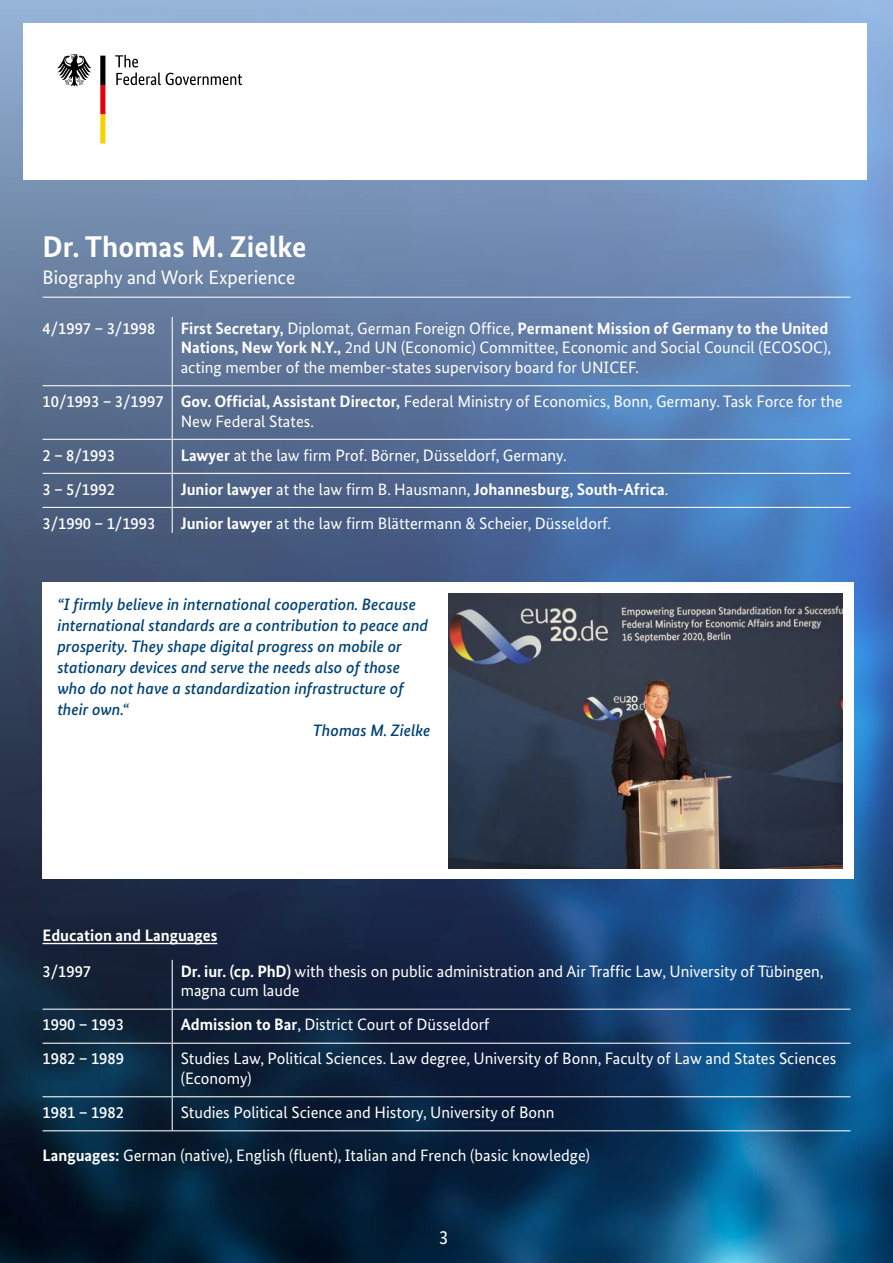
<style>
.page{position:relative;width:893px;height:1263px;background:#fff}
.page>*{position:absolute;margin:0;border:0;box-sizing:border-box;transform-origin:0 0}
.t1{font:700 30px "Bundes Sans";color:#fff}
.t2{font:19.5px "Bundes Sans";color:#fff}
.P_Tabelle{font:16.5px/19.5px "Bundes Sans";color:#fff}
.t3{font:italic 500 16.5px/21px "Bundes Sans";color:#004377}
.P_Tabelle-2{font:500 16.5px "Bundes Sans";color:#fff}
.P_Tabelle-3{font:700 16.5px "Bundes Sans";color:#fff}
.s1{font-weight:700}
.s2{font-weight:400}
</style>
<div class="page">
<img style="left:0;top:0;width:893px;height:1263px">
<div style="left:23px;top:23px;width:844px;height:156px;background:#fff"></div>
<svg style="left:115px;top:55px;width:127px;height:30px"></svg>
<svg style="left:57px;top:54px;width:34px;height:32px"></svg>
<svg style="left:100px;top:56px;width:5px;height:88px"></svg>
<hr style="left:172px;top:317px;width:1px;height:68px;background:#fff">
<hr style="left:172px;top:386px;width:1px;height:53px;background:#fff">
<hr style="left:172px;top:440px;width:1px;height:33px;background:#fff">
<hr style="left:172px;top:474px;width:1px;height:33px;background:#fff">
<svg style="left:172px;top:508px;width:1px;height:25px"></svg>
<hr style="left:43px;top:439px;width:129px;height:1px;background:#fff">
<hr style="left:172px;top:439px;width:678px;height:1px;background:#fff">
<hr style="left:43px;top:473px;width:129px;height:1px;background:#fff">
<hr style="left:172px;top:473px;width:678px;height:1px;background:#fff">
<hr style="left:43px;top:507px;width:129px;height:1px;background:#fff">
<hr style="left:172px;top:507px;width:678px;height:1px;background:#fff">
<hr style="left:43px;top:385px;width:129px;height:1px;background:#fff">
<hr style="left:172px;top:385px;width:678px;height:1px;background:#fff">
<hr style="left:43px;top:1130px;width:129px;height:1px;background:#fff">
<hr style="left:172px;top:1130px;width:678px;height:1px;background:#fff">
<hr style="left:172px;top:960px;width:1px;height:49px;background:#fff">
<hr style="left:43px;top:1009px;width:129px;height:1px;background:#fff">
<hr style="left:172px;top:1009px;width:678px;height:1px;background:#fff">
<hr style="left:172px;top:1010px;width:1px;height:33px;background:#fff">
<hr style="left:43px;top:1043px;width:129px;height:1px;background:#fff">
<hr style="left:172px;top:1043px;width:678px;height:1px;background:#fff">
<hr style="left:172px;top:1044px;width:1px;height:52px;background:#fff">
<hr style="left:43px;top:1096px;width:129px;height:1px;background:#fff">
<hr style="left:172px;top:1096px;width:678px;height:1px;background:#fff">
<hr style="left:172px;top:1097px;width:1px;height:33px;background:#fff">
<hr style="left:43px;top:943px;width:174px;height:1px;background:#fff">
<hr style="left:43px;top:297px;width:807px;height:1px;background:#fff">
<div style="left:43px;top:583px;width:811px;height:296px;background:#fff"></div>
<img style="left:448px;top:594px;width:394px;height:275px">
<h1 class="t1" style="left:43px;top:229px;width:265px">Dr. Thomas M. Zielke</h1>
<h2 class="t2" style="left:43px;top:265px;width:254px">Biography and Work Experience</h2>
<p class="P_Tabelle-2" style="left:43px;top:318px;width:114px">4/1997 – 3/1998</p>
<p class="P_Tabelle" style="left:181px;top:318px;width:652px"><span class="s1">First Secretary,</span> Diplomat, German Foreign Office, <span class="s1">Permanent Mission of Germany to the United<br>Nations, New York N.Y.,</span> 2nd UN (Economic) Committee, Economic and Social Council (ECOSOC), acting member of the member-states supervisory board for UNICEF.</p>
<p class="P_Tabelle-2" style="left:43px;top:391px;width:123px">10/1993 – 3/1997</p>
<p class="P_Tabelle" style="left:181px;top:391px;width:663px"><span class="s1">Gov. Official, Assistant Director,</span> Federal Ministry of Economics, Bonn, Germany. Task Force for the<br>New Federal States.</p>
<p class="P_Tabelle-2" style="left:43px;top:445px;width:74px">2 – 8/1993</p>
<p class="P_Tabelle" style="left:181px;top:445px;width:388px"><span class="s1">Lawyer</span> at the law firm Prof. Börner, Düsseldorf, Germany.</p>
<p class="P_Tabelle-2" style="left:43px;top:479px;width:74px">3 – 5/1992</p>
<p class="P_Tabelle-3" style="left:181px;top:479px;width:489px">Junior lawyer <span class="s2">at the law firm B. Hausmann,</span> Johannesburg, South-Africa<span class="s2">.</span></p>
<p class="P_Tabelle-2" style="left:43px;top:513px;width:114px">3/1990 – 1/1993</p>
<p class="P_Tabelle" style="left:181px;top:513px;width:432px"><span class="s1">Junior lawyer</span> at the law firm Blättermann &amp; Scheier, Düsseldorf.</p>
<p class="t3" style="left:57px;top:594px;width:372px">“I firmly believe in international cooperation. Because international standards are a contribution to peace and prosperity. They shape digital progress on mobile or stationary devices and serve the needs also of those who do not have a standardization infrastructure of their own.“</p>
<p class="t3" style="left:313px;top:720px;width:119px">Thomas M. Zielke</p>
<h3 class="P_Tabelle-3" style="left:43px;top:926px;width:176px">Education and Languages</h3>
<p class="P_Tabelle-2" style="left:43px;top:961px;width:50px">3/1997</p>
<p class="P_Tabelle" style="left:181px;top:961px;width:644px"><span class="s1">Dr. iur. (cp. PhD)</span> with thesis on public administration and Air Traffic Law, University of Tübingen, magna cum laude</p>
<p class="P_Tabelle-2" style="left:43px;top:1015px;width:83px">1990 – 1993</p>
<p class="P_Tabelle" style="left:181px;top:1015px;width:310px"><span class="s1">Admission to Bar</span>, District Court of Düsseldorf</p>
<p class="P_Tabelle-2" style="left:43px;top:1049px;width:83px">1982 – 1989</p>
<p class="P_Tabelle" style="left:181px;top:1049px;width:657px">Studies Law, Political Sciences. Law degree, University of Bonn, Faculty of Law and States Sciences (Economy)</p>
<p class="P_Tabelle-2" style="left:43px;top:1102px;width:83px">1981 – 1982</p>
<p class="P_Tabelle" style="left:181px;top:1102px;width:375px">Studies Political Science and History, University of Bonn</p>
<p class="P_Tabelle" style="left:43px;top:1145px;width:549px"><span class="s1">Languages:</span> German (native), English (fluent), Italian and French (basic knowledge)</p>
<p class="t2" style="left:439px;top:1225px;width:11px">3</p>
</div>
